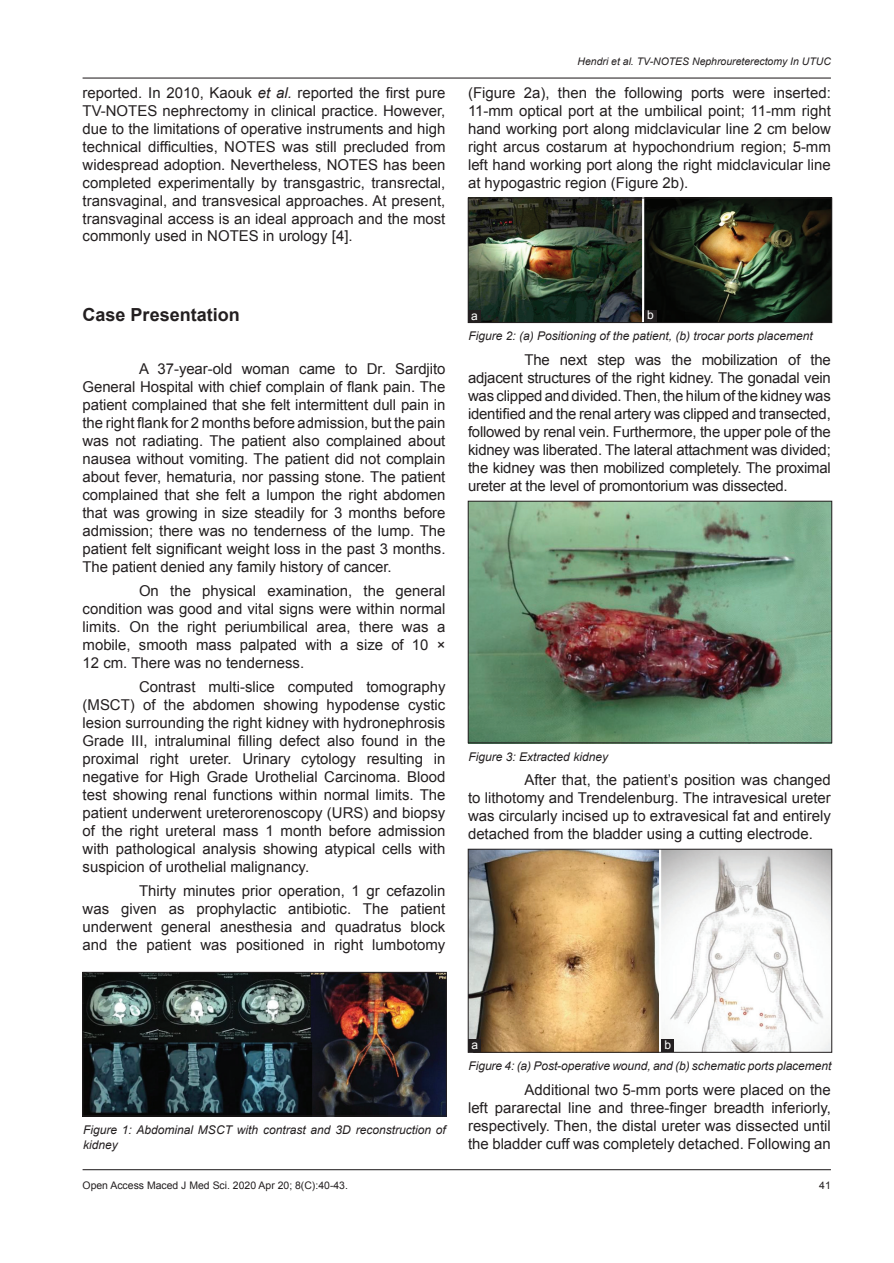
<style>
.page{position:relative;width:894px;height:1263px;background:#fff}
.page>*{position:absolute;margin:0;border:0;box-sizing:border-box;transform-origin:0 0}
.t1{font:700 18px "Arial";color:#231f20}
.TX{font:15px/18px "Arial";color:#231f20;text-align:justify}
.FGC{font:italic 12px/15px "Arial";color:#231f20}
.t2{font:12px "Arial";color:#fff}
.t3{font:10.5px "Arial";color:#231f20}
.t4{font:italic 10.5px "Arial";color:#231f20}
.s1{font-style:italic}
</style>
<div class="page">
<hr style="left:83px;top:78px;width:747px;height:1px;background:#231f20">
<hr style="left:83px;top:1169px;width:747px;height:1px;background:#231f20">
<img style="left:470px;top:200px;width:359px;height:121px">
<div style="left:468px;top:198px;width:363px;height:125px;border:1px solid #231f20"></div>
<div style="left:468px;top:310px;width:12px;height:13px;background:#231f20"></div>
<div style="left:644px;top:310px;width:12px;height:12px;background:#231f20"></div>
<img style="left:470px;top:503px;width:359px;height:238px">
<div style="left:468px;top:501px;width:363px;height:242px;border:1px solid #231f20"></div>
<img style="left:470px;top:851px;width:359px;height:199px">
<div style="left:468px;top:849px;width:363px;height:203px;border:1px solid #231f20"></div>
<div style="left:468px;top:1039px;width:13px;height:13px;background:#231f20"></div>
<div style="left:661px;top:1039px;width:13px;height:13px;background:#231f20"></div>
<img style="left:85px;top:974px;width:359px;height:140px">
<div style="left:83px;top:972px;width:363px;height:144px;border:1px solid #231f20"></div>
<p class="TX" style="left:83px;top:84px;width:364px">reported. In 2010, Kaouk <span class="s1">et al.</span> reported the first pure TV-NOTES nephrectomy in clinical practice. However, due to the limitations of operative instruments and high technical difficulties, NOTES was still precluded from widespread adoption. Nevertheless, NOTES has been completed experimentally by transgastric, transrectal, transvaginal, and transvesical approaches. At present, transvaginal access is an ideal approach and the most commonly used in NOTES in urology [4].</p>
<p class="t4" style="left:577px;top:54px;width:255px">Hendri et al. TV-NOTES Nephroureterectomy In UTUC</p>
<p class="TX" style="left:468px;top:84px;width:364px">(Figure 2a), then the following ports were inserted:<br>11-mm optical port at the umbilical point; 11-mm right hand working port along midclavicular line 2 cm below right arcus costarum at hypochondrium region; 5-mm left hand working port along the right midclavicular line at hypogastric region (Figure 2b).</p>
<h1 class="t1" style="left:83px;top:302px;width:159px">Case Presentation</h1>
<p class="TX" style="left:83px;top:360px;width:364px;text-indent:56px">A 37-year-old woman came to Dr. Sardjito General Hospital with chief complain of flank pain. The patient complained that she felt intermittent dull pain in the right flank for 2 months before admission, but the pain was not radiating. The patient also complained about nausea without vomiting. The patient did not complain about fever, hematuria, nor passing stone. The patient complained that she felt a lumpon the right abdomen that was growing in size steadily for 3 months before admission; there was no tenderness of the lump. The patient felt significant weight loss in the past 3 months.<br>The patient denied any family history of cancer.</p>
<p class="TX" style="left:83px;top:582px;width:364px;text-indent:56px">On the physical examination, the general condition was good and vital signs were within normal limits. On the right periumbilical area, there was a mobile, smooth mass palpated with a size of 10 × 12 cm. There was no tenderness.</p>
<p class="TX" style="left:83px;top:678px;width:364px;text-indent:56px">Contrast multi-slice computed tomography (MSCT) of the abdomen showing hypodense cystic lesion surrounding the right kidney with hydronephrosis Grade III, intraluminal filling defect also found in the proximal right ureter. Urinary cytology resulting in negative for High Grade Urothelial Carcinoma. Blood test showing renal functions within normal limits. The patient underwent ureterorenoscopy (URS) and biopsy of the right ureteral mass 1 month before admission with pathological analysis showing atypical cells with suspicion of urothelial malignancy.</p>
<p class="TX" style="left:83px;top:882px;width:364px;text-indent:56px">Thirty minutes prior operation, 1 gr cefazolin was given as prophylactic antibiotic. The patient underwent general anesthesia and quadratus block and the patient was positioned in right lumbotomy</p>
<p class="t2" style="left:471px;top:307px;width:8px">a</p>
<p class="t2" style="left:647px;top:307px;width:8px">b</p>
<p class="TX" style="left:468px;top:351px;width:364px;text-indent:56px">The next step was the mobilization of the adjacent structures of the right kidney. The gonadal vein was clipped and divided. Then, the hilum of the kidney was identified and the renal artery was clipped and transected, followed by renal vein. Furthermore, the upper pole of the kidney was liberated. The lateral attachment was divided; the kidney was then mobilized completely. The proximal ureter at the level of promontorium was dissected.</p>
<p class="FGC" style="left:468px;top:329px;width:346px">Figure 2: (a) Positioning of the patient, (b) trocar ports placement</p>
<p class="FGC" style="left:468px;top:749px;width:141px">Figure 3: Extracted kidney</p>
<p class="TX" style="left:468px;top:771px;width:364px;text-indent:56px">After that, the patient’s position was changed to lithotomy and Trendelenburg. The intravesical ureter was circularly incised up to extravesical fat and entirely detached from the bladder using a cutting electrode.</p>
<p class="FGC" style="left:83px;top:1122px;width:364px">Figure 1: Abdominal MSCT with contrast and 3D reconstruction of kidney</p>
<p class="t2" style="left:471px;top:1036px;width:8px">a</p>
<p class="t2" style="left:664px;top:1036px;width:8px">b</p>
<p class="TX" style="left:468px;top:1080px;width:364px;text-indent:56px">Additional two 5-mm ports were placed on the left pararectal line and three-finger breadth inferiorly, respectively. Then, the distal ureter was dissected until the bladder cuff was completely detached. Following an</p>
<p class="FGC" style="left:468px;top:1058px;width:364px">Figure 4: (a) Post-operative wound, and (b) schematic ports placement</p>
<p class="t3" style="left:83px;top:1177px;width:267px">Open Access Maced J Med Sci. 2020 Apr 20; 8(C):40-43.</p>
<p class="t3" style="left:819px;top:1177px;width:13px">41</p>
</div>
